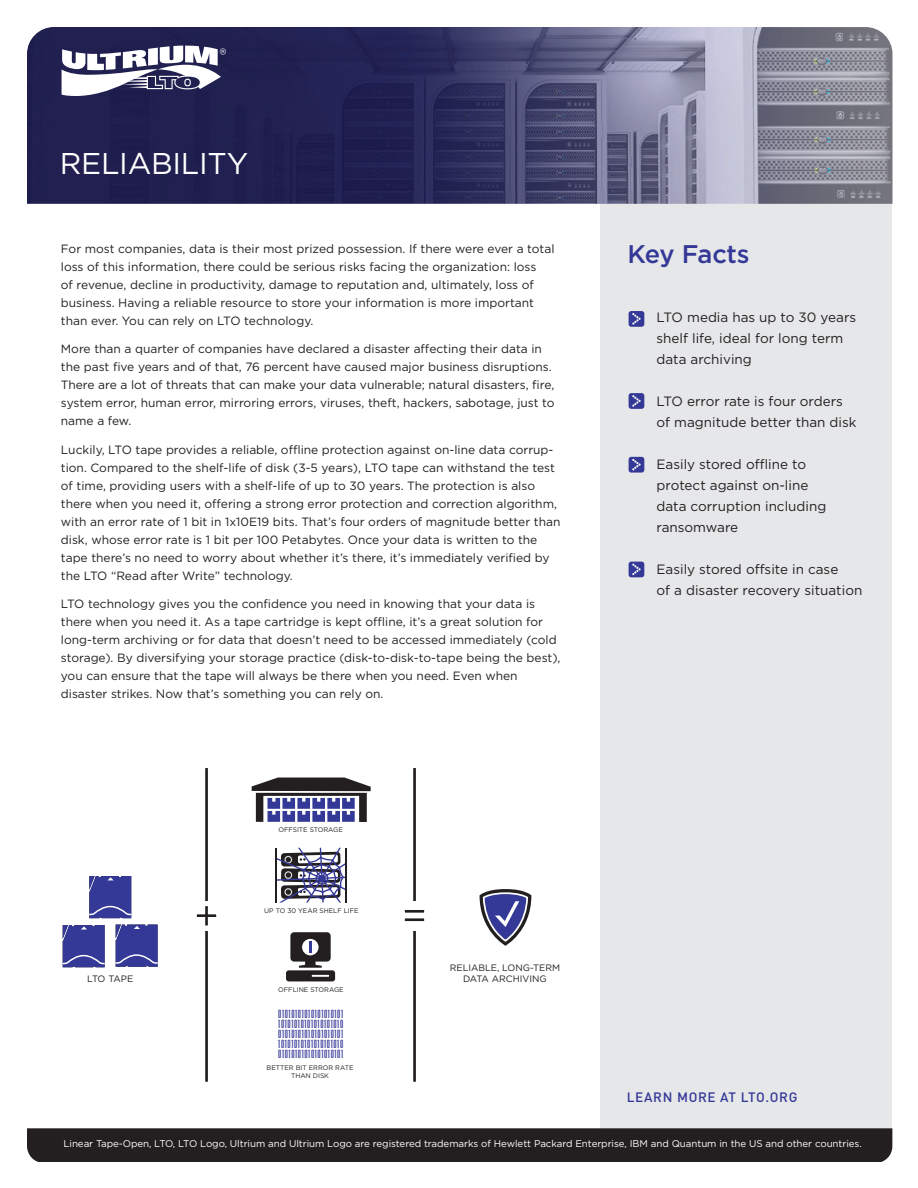
<style>
.page{position:relative;width:918px;height:1188px;background:#fff}
.page>*{position:absolute;margin:0;border:0;box-sizing:border-box;transform-origin:0 0}
.t1{font:30px "Gotham";letter-spacing:-.01em;color:#fff}
.t2{font:500 25.5px "Gotham";letter-spacing:-.025em;color:#343896}
.t3{font:13.5px/21px "Gotham";color:#231f20}
.t4{font:500 13.5px "DIN";letter-spacing:.05em;color:#343896}
.t5{font:12px/18px "Gotham";color:#231f20}
.t6{font:11.85px/10.2px "Odeon Condensed Alternate";letter-spacing:.045em;color:#343896;text-align:justify}
.t7{font:9.75px "Gotham";letter-spacing:-.005em;color:#fff}
.t8{font:9.3px/11.1px "Gotham";color:#231f20;text-align:center}
.t9{font:6.6px/7.9px "Gotham";color:#231f20;text-align:center}
</style>
<div class="page">
<div style="left:600px;top:203px;width:292px;height:931px;background:#e6e7e9"></div>
<div style="left:27px;top:1128px;width:865px;height:34px;background:#231f20"></div>
<img style="left:27px;top:27px;width:865px;height:177px">
<svg style="left:62px;top:46px;width:164px;height:50px"></svg>
<div style="left:629px;top:393px;width:15px;height:16px;background:#343896;border-radius:3px"></div>
<svg style="left:632px;top:395px;width:9px;height:12px"></svg>
<div style="left:629px;top:311px;width:15px;height:16px;background:#343896;border-radius:3px"></div>
<svg style="left:632px;top:313px;width:9px;height:12px"></svg>
<div style="left:629px;top:457px;width:15px;height:16px;background:#343896;border-radius:3px"></div>
<svg style="left:632px;top:459px;width:9px;height:11px"></svg>
<div style="left:629px;top:562px;width:15px;height:15px;background:#343896;border-radius:3px"></div>
<svg style="left:632px;top:564px;width:9px;height:11px"></svg>
<div style="left:204px;top:767px;width:5px;height:316px;background:#231f20"></div>
<div style="left:203px;top:766px;width:7px;height:318px;border:2px solid #fff"></div>
<div style="left:412px;top:767px;width:5px;height:316px;background:#231f20"></div>
<div style="left:411px;top:766px;width:7px;height:318px;border:2px solid #fff"></div>
<div style="left:194px;top:901px;width:25px;height:30px;background:#fff"></div>
<svg style="left:252px;top:778px;width:119px;height:44px"></svg>
<svg style="left:63px;top:925px;width:42px;height:42px;background:#3f439a"></svg>
<svg style="left:89px;top:876px;width:43px;height:42px;background:#41459b"></svg>
<svg style="left:116px;top:925px;width:42px;height:42px;background:#3f439a"></svg>
<svg style="left:480px;top:889px;width:51px;height:57px"></svg>
<svg style="left:277px;top:848px;width:68px;height:55px"></svg>
<hr style="left:345px;top:848px;width:2px;height:55px;background:#231f20">
<hr style="left:275px;top:848px;width:2px;height:55px;background:#231f20">
<svg style="left:196px;top:906px;width:21px;height:20px"></svg>
<div style="left:401px;top:901px;width:25px;height:30px;background:#fff"></div>
<svg style="left:404px;top:910px;width:21px;height:12px"></svg>
<svg style="left:290px;top:932px;width:41px;height:36px"></svg>
<div style="left:286px;top:970px;width:49px;height:11px;background:#231f20;border-radius:3px"></div>
<svg style="left:312px;top:975px;width:17px;height:2px"></svg>
<p class="t1" style="left:60px;top:144px;width:190px">RELIABILITY</p>
<p class="t5" style="left:61px;top:239px;width:495px">For most companies, data is their most prized possession. If there were ever a total loss of this information, there could be serious risks facing the organization: loss<br>of revenue, decline in productivity, damage to reputation and, ultimately, loss of business. Having a reliable resource to store your information is more important than ever. You can rely on LTO technology.</p>
<p class="t5" style="left:61px;top:340px;width:495px">More than a quarter of companies have declared a disaster affecting their data in the past five years and of that, 76 percent have caused major business disruptions.<br>There are a lot of threats that can make your data vulnerable; natural disasters, fire, system error, human error, mirroring errors, viruses, theft, hackers, sabotage, just to name a few.</p>
<p class="t5" style="left:61px;top:440px;width:501px">Luckily, LTO tape provides a reliable, offline protection against on-line data corrup&shy;tion. Compared to the shelf-life of disk (3-5 years), LTO tape can withstand the test of time, providing users with a shelf-life of up to 30 years. The protection is also there when you need it, offering a strong error protection and correction algorithm, with an error rate of 1 bit in 1x10E19 bits. That’s four orders of magnitude better than disk, whose error rate is 1 bit per 100 Petabytes. Once your data is written to the tape there’s no need to worry about whether it’s there, it’s immediately verified by the LTO “Read after Write” technology.</p>
<p class="t5" style="left:61px;top:595px;width:501px">LTO technology gives you the confidence you need in knowing that your data is there when you need it. As a tape cartridge is kept offline, it’s a great solution for long-term archiving or for data that doesn’t need to be accessed immediately (cold storage). By diversifying your storage practice (disk-to-disk-to-tape being the best), you can ensure that the tape will always be there when you need. Even when disaster strikes. Now that’s something you can rely on.</p>
<p class="t9" style="left:278px;top:826px;width:66px">OFFSITE STORAGE</p>
<p class="t8" style="left:87px;top:973px;width:48px">LTO TAPE</p>
<p class="t9" style="left:264px;top:907px;width:96px">UP TO 30 YEAR SHELF LIFE</p>
<p class="t9" style="left:278px;top:985px;width:67px">OFFLINE STORAGE</p>
<p class="t6" style="left:278px;top:1007px;width:67px">01010101010101010101<br>10101010101010101010<br>01010101010101010101<br>10101010101010101010<br>01010101010101010101</p>
<p class="t9" style="left:267px;top:1063px;width:88px">BETTER BIT ERROR RATE<br>THAN DISK</p>
<p class="t8" style="left:450px;top:962px;width:112px">RELIABLE, LONG-TERM<br>DATA ARCHIVING</p>
<p class="t2" style="left:627px;top:238px;width:124px">Key Facts</p>
<p class="t3" style="left:657px;top:307px;width:201px">LTO media has up to 30 years shelf life, ideal for long term data archiving</p>
<p class="t3" style="left:657px;top:391px;width:202px">LTO error rate is four orders of magnitude better than disk</p>
<p class="t3" style="left:657px;top:454px;width:171px">Easily stored offline to protect against on-line data corruption including ransomware</p>
<p class="t3" style="left:657px;top:559px;width:207px">Easily stored offsite in case<br>of a disaster recovery situation</p>
<p class="t4" style="left:627px;top:1088px;width:172px">LEARN MORE AT LTO.ORG</p>
<p class="t7" style="left:64px;top:1137px;width:800px">Linear Tape-Open, LTO, LTO Logo, Ultrium and Ultrium Logo are registered trademarks of Hewlett Packard Enterprise, IBM and Quantum in the US and other countries.</p>
</div>
